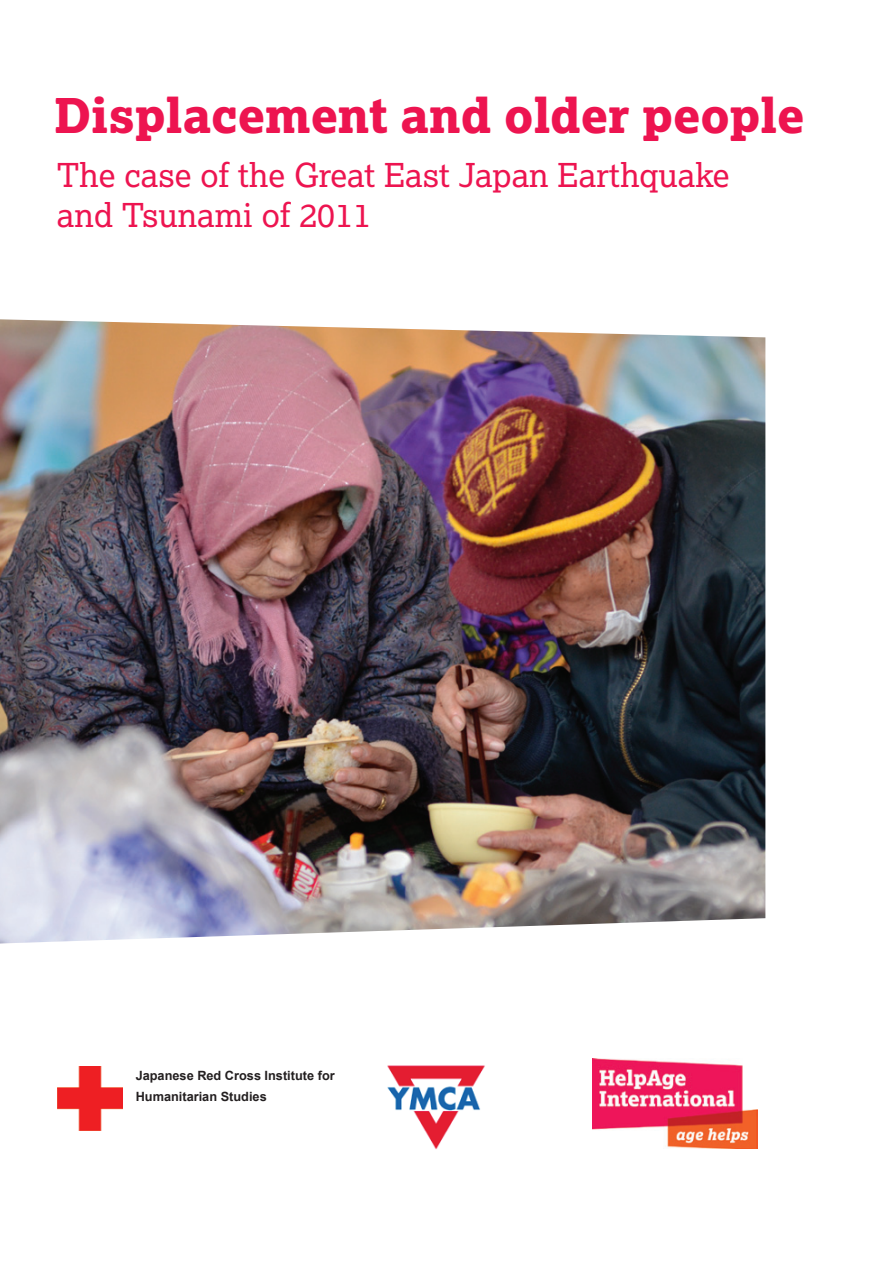
<style>
.page{position:relative;width:893px;height:1263px;background:#fff}
.page>*{position:absolute;margin:0;border:0;box-sizing:border-box;transform-origin:0 0}
.t1{font:48px "Lexia X Bold";color:#ed1450}
.t2{font:33px/39.6px "Lexia";color:#ed1450}
.t3{font:700 12.75px/21px "Arial";color:#231f20}
</style>
<div class="page">
<img style="left:0;top:319px;width:765px;height:624px">
<img style="left:592px;top:1059px;width:165px;height:90px">
<img style="left:387px;top:1065px;width:98px;height:85px">
<img style="left:58px;top:1066px;width:65px;height:64px">
<h1 class="t1" style="left:54px;top:85px;width:752px">Displacement and older people</h1>
<p class="t2" style="left:57px;top:155px;width:674px">The case of the Great East Japan Earthquake and Tsunami of 2011</p>
<p class="t3" style="left:136px;top:1065px;width:201px">Japanese Red Cross Institute for<br>Humanitarian Studies</p>
</div>
